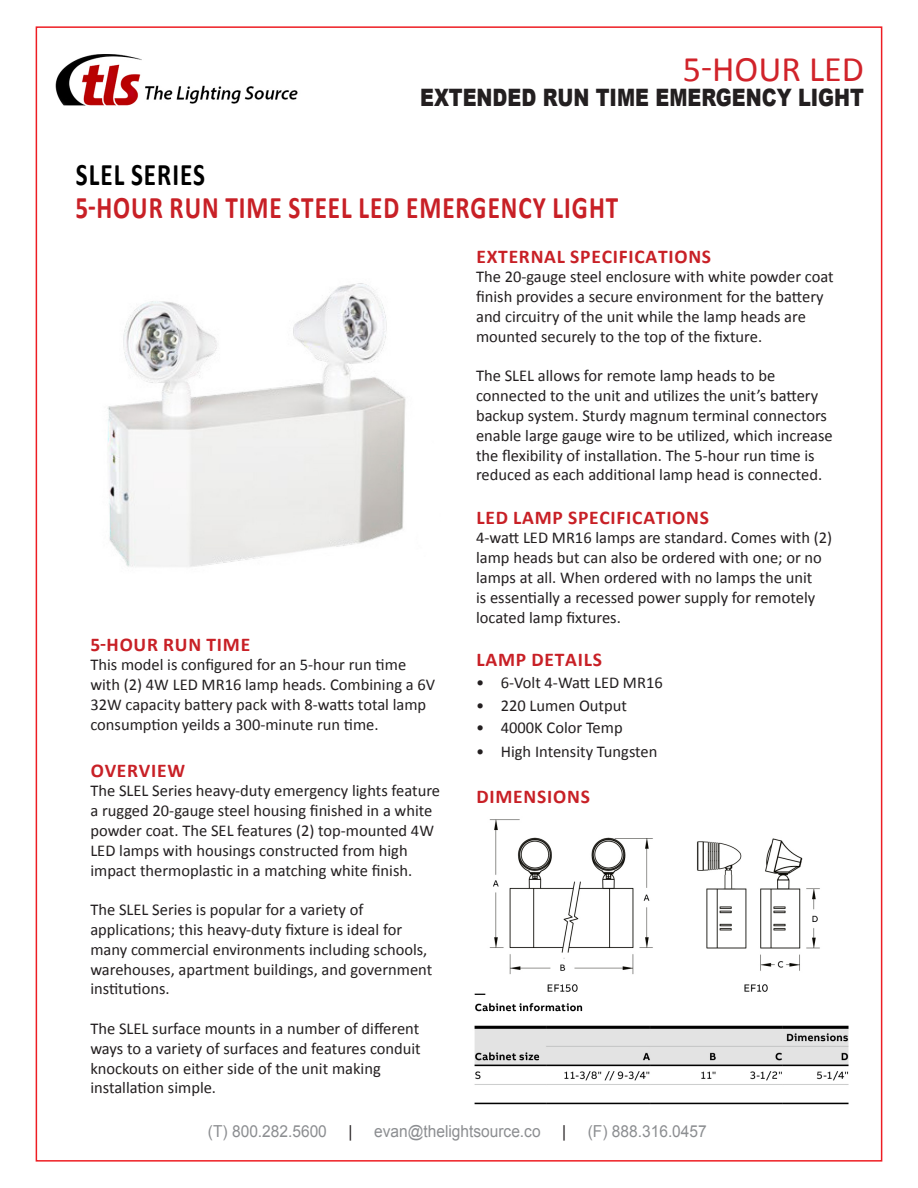
<style>
.page{position:relative;width:918px;height:1188px;background:#fff}
.page>*{position:absolute;margin:0;border:0;box-sizing:border-box;transform-origin:0 0}
.Series{font:36px "Calibri";color:#d1232a}
.t1{font:700 31.5px "Calibri";letter-spacing:.04em;color:#c82026;scale:.8 1}
.t2{font:700 31.5px "Calibri";letter-spacing:.04em;color:#000;scale:.8 1}
.Description{font:900 24px "Arial";color:#231f20;scale:.8 1}
.Paragrah_Header{font:700 19.5px "Calibri";letter-spacing:.04em;color:#c82026}
.t3{font:16.5px/19.8px "Calibri";color:#231f20}
.t4{font:16.5px "Arial";color:#8c8e91;scale:.94 1}
.t5{font:16.5px "Arial";color:#231f20;scale:.94 1}
</style>
<div class="page">
<img style="left:55px;top:54px;width:243px;height:52px">
<img style="left:474px;top:819px;width:375px;height:286px">
<img style="left:107px;top:283px;width:299px;height:284px">
<p class="Series" style="left:683px;top:47px;width:183px">5-HOUR LED</p>
<p class="Description" style="left:420px;top:80px;width:557px">EXTENDED RUN TIME EMERGENCY LIGHT</p>
<p class="t2" style="left:76px;top:155px;width:163px">SLEL SERIES</p>
<p class="t1" style="left:75px;top:188px;width:680px">5-HOUR RUN TIME STEEL LED EMERGENCY LIGHT</p>
<p class="Paragrah_Header" style="left:90px;top:632px;width:161px">5-HOUR RUN TIME</p>
<p class="t3" style="left:90px;top:654px;width:346px">This model is configured for an 5-hour run time with (2) 4W LED MR16 lamp heads. Combining a 6V 32W capacity battery pack with 8-watts total lamp consumption yeilds a 300-minute run time.</p>
<p class="Paragrah_Header" style="left:91px;top:758px;width:96px">OVERVIEW</p>
<p class="t3" style="left:90px;top:780px;width:351px">The SLEL Series heavy-duty emergency lights feature a rugged 20-gauge steel housing finished in a white powder coat. The SEL features (2) top-mounted 4W LED lamps with housings constructed from high impact thermoplastic in a matching white finish.</p>
<p class="t3" style="left:90px;top:899px;width:343px">The SLEL Series is popular for a variety of applications; this heavy-duty fixture is ideal for many commercial environments including schools, warehouses, apartment buildings, and government institutions.</p>
<p class="t3" style="left:90px;top:1018px;width:332px">The SLEL surface mounts in a number of different ways to a variety of surfaces and features conduit knockouts on either side of the unit making installation simple.</p>
<p class="Paragrah_Header" style="left:476px;top:244px;width:236px">EXTERNAL SPECIFICATIONS</p>
<p class="t3" style="left:476px;top:266px;width:359px">The 20-gauge steel enclosure with white powder coat finish provides a secure environment for the battery and circuitry of the unit while the lamp heads are mounted securely to the top of the fixture.</p>
<p class="t3" style="left:476px;top:365px;width:358px">The SLEL allows for remote lamp heads to be connected to the unit and utilizes the unit’s battery backup system. Sturdy magnum terminal connectors enable large gauge wire to be utilized, which increase the flexibility of installation. The 5-hour run time is reduced as each additional lamp head is connected.</p>
<p class="Paragrah_Header" style="left:476px;top:505px;width:234px">LED LAMP SPECIFICATIONS</p>
<p class="t3" style="left:476px;top:527px;width:358px">4-watt LED MR16 lamps are standard. Comes with (2) lamp heads but can also be ordered with one; or no lamps at all. When ordered with no lamps the unit<br>is essentially a recessed power supply for remotely located lamp fixtures.</p>
<p class="Paragrah_Header" style="left:476px;top:647px;width:127px">LAMP DETAILS</p>
<p class="t3" style="left:476px;top:672px;width:188px">• 6-Volt 4-Watt LED MR16</p>
<p class="t3" style="left:476px;top:695px;width:152px">• 220 Lumen Output</p>
<p class="t3" style="left:476px;top:717px;width:148px">• 4000K Color Temp</p>
<p class="t3" style="left:476px;top:740px;width:183px">• High Intensity Tungsten</p>
<p class="Paragrah_Header" style="left:476px;top:784px;width:115px">DIMENSIONS</p>
<p class="t4" style="left:208px;top:1121px;width:128px">(T) 800.282.5600</p>
<p class="t5" style="left:349px;top:1121px;width:6px">|</p>
<p class="t4" style="left:374px;top:1121px;width:179px">evan@thelightsource.co</p>
<p class="t5" style="left:562px;top:1121px;width:6px">|</p>
<p class="t4" style="left:588px;top:1121px;width:128px">(F) 888.316.0457</p>
</div>
